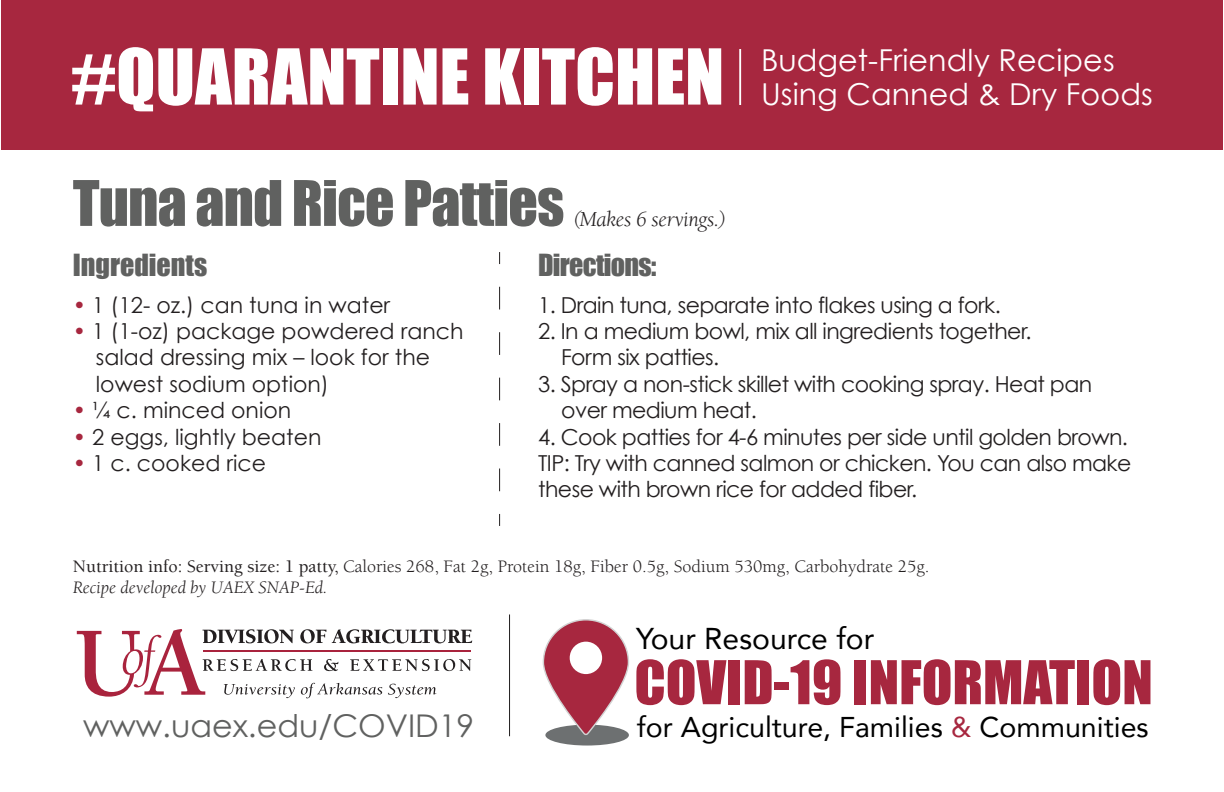
<style>
.page{position:relative;width:1224px;height:792px;background:#fff}
.page>*{position:absolute;margin:0;border:0;box-sizing:border-box;transform-origin:0 0}
.t1{font:71.2px "Impact";color:#fff}
.t2{font:58px "Impact";letter-spacing:-.015em;color:#606160}
.t3{font:55.8px "Impact";color:#a7273f}
.t4{font:31.4px "Century Gothic";color:#606160}
.t5{font:30.2px/33.6px "Century Gothic";letter-spacing:.005em;color:#fff}
.t6{font:30px "Avenir";color:#000}
.t7{font:28.6px "Avenir";color:#000}
.t8{font:28px "Impact";color:#606160}
.t9{font:28px "Impact";letter-spacing:-.025em;color:#606160}
.t10{font:22px/26.4px "Century Gothic";letter-spacing:-.025em;color:#231f20}
.t11{font:22px/26.4px "Century Gothic";color:#231f20}
.t12{font:italic 22px "Berkeley";letter-spacing:-.015em;color:#231f20}
.t13{font:18px/21.6px "Berkeley";color:#231f20}
.s1{color:#a7273f}
.s2{font-weight:500}
.s3{font-style:italic}
</style>
<div class="page">
<div style="left:2px;top:1px;width:1221px;height:149px;background:#a7273f"></div>
<hr style="left:739px;top:49px;width:2px;height:56px;background:#fff">
<svg style="left:499px;top:252px;width:1px;height:12px"></svg>
<svg style="left:499px;top:286px;width:1px;height:205px"></svg>
<svg style="left:499px;top:514px;width:1px;height:12px"></svg>
<hr style="left:509px;top:614px;width:1px;height:122px;background:#231f20">
<svg style="left:77px;top:629px;width:395px;height:69px"></svg>
<div style="left:545px;top:725px;width:84px;height:21px;background:#6d7071;border-radius:50%"></div>
<svg style="left:542px;top:619px;width:87px;height:117px"></svg>
<div style="left:570px;top:642px;width:32px;height:32px;background:#fff;border-radius:50%"></div>
<p class="t1" style="left:71px;top:21px;width:655px">#QUARANTINE KITCHEN</p>
<p class="t5" style="left:761px;top:43px;width:393px">Budget-Friendly Recipes<br>Using Canned &amp; Dry Foods</p>
<p class="t2" style="left:73px;top:158px;width:493px">Tuna and Rice Patties</p>
<p class="t12" style="left:573px;top:208px;width:155px">(Makes 6 servings.)</p>
<p class="t8" style="left:73px;top:243px;width:136px">Ingredients</p>
<p class="t11" style="left:73px;top:291px;width:319px"><span class="s1">•</span> 1 (12- oz.) can tuna in water</p>
<p class="t11" style="left:96px;top:318px;width:369px;text-indent:-23px"><span class="s1">•</span> 1 (1-oz) package powdered ranch salad dressing mix – look for the lowest sodium option)</p>
<p class="t11" style="left:73px;top:397px;width:220px"><span class="s1">•</span> ¼ c. minced onion</p>
<p class="t11" style="left:73px;top:423px;width:250px"><span class="s1">•</span> 2 eggs, lightly beaten</p>
<p class="t11" style="left:73px;top:450px;width:195px"><span class="s1">•</span> 1 c. cooked rice</p>
<p class="t9" style="left:538px;top:243px;width:120px">Directions:</p>
<p class="t10" style="left:538px;top:291px;width:464px">1. Drain tuna, separate into flakes using a fork.</p>
<p class="t10" style="left:561px;top:318px;width:472px;text-indent:-23px">2. In a medium bowl, mix all ingredients together.<br>Form six patties.</p>
<p class="t10" style="left:561px;top:370px;width:533px;text-indent:-23px">3. Spray a non-stick skillet with cooking spray. Heat pan over medium heat.</p>
<p class="t10" style="left:538px;top:423px;width:595px">4. Cook patties for 4-6 minutes per side until golden brown.<br>TIP: Try with canned salmon or chicken. You can also make these with brown rice for added fiber.</p>
<p class="t13" style="left:73px;top:556px;width:858px"><span class="s2">Nutrition info: Serving size: 1 patty,</span> Calories 268, Fat 2g, Protein 18g, Fiber 0.5g, Sodium 530mg, Carbohydrate 25g.<br><span class="s3">Recipe developed by UAEX SNAP-Ed.</span></p>
<p class="t6" style="left:636px;top:615px;width:239px">Your Resource for</p>
<p class="t3" style="left:634px;top:639px;width:520px">COVID-19 INFORMATION</p>
<p class="t4" style="left:83px;top:706px;width:393px">www.uaex.edu/COVID19</p>
<p class="t7" style="left:637px;top:704px;width:513px">for Agriculture, Families <span class="s1">&amp;</span> Communities</p>
</div>
